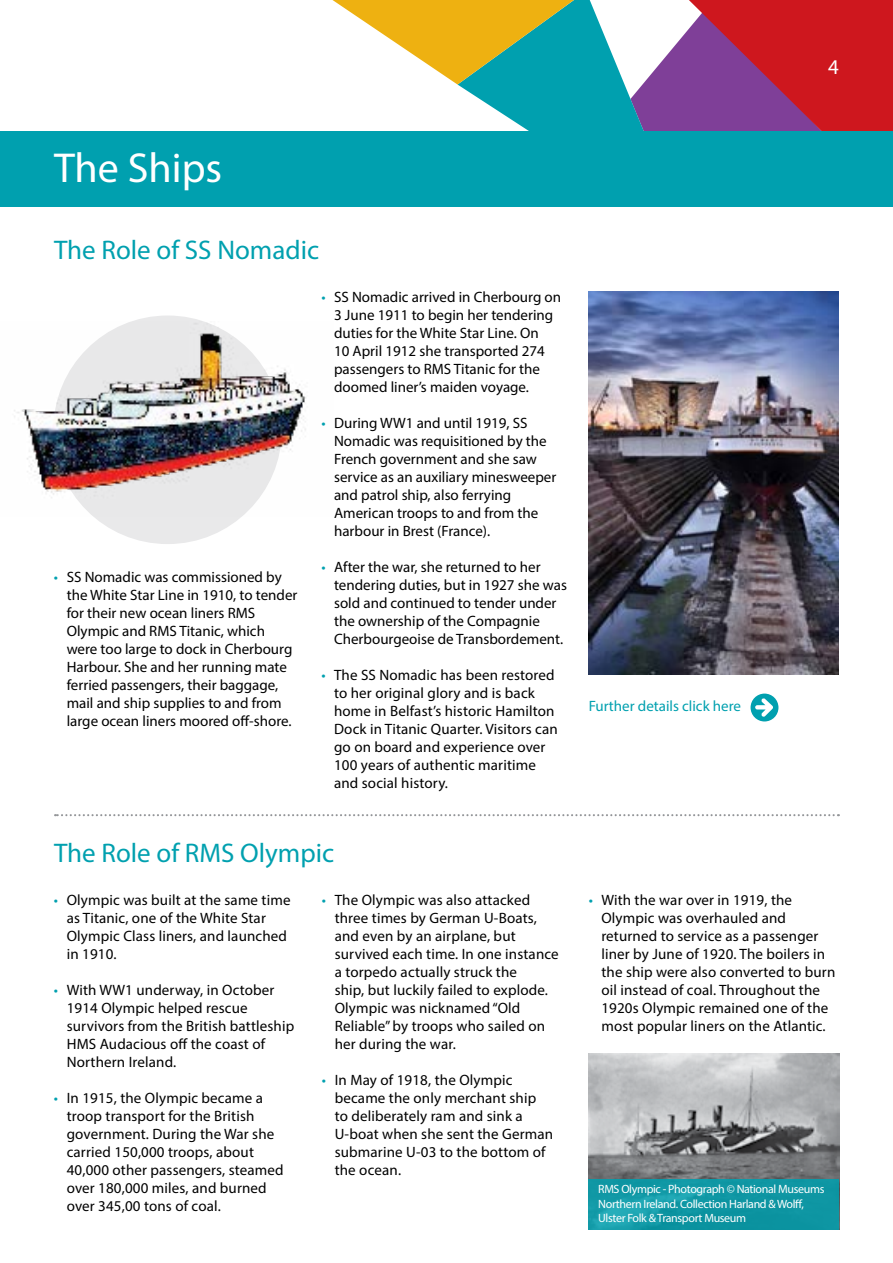
<style>
.page{position:relative;width:893px;height:1263px;background:#fff}
.page>*{position:absolute;margin:0;border:0;box-sizing:border-box;transform-origin:0 0}
.t1{font:42px "Myriad Pro";color:#fff}
.t2{font:27px "Myriad Pro";color:#00a0af}
.t3{font:21px "Myriad Pro";color:#fff}
.t4{font:15px/18px "Myriad Pro";letter-spacing:.01em;color:#000}
.t5{font:15px "Myriad Pro";color:#00a0af}
.t6{font:12px/14.4px "Myriad Pro";letter-spacing:-.03em;color:#fff}
.s1{color:#00a0af}
</style>
<div class="page">
<svg style="left:332px;top:0;width:561px;height:132px"></svg>
<div style="left:0;top:132px;width:893px;height:75px;background:#00a0af"></div>
<div style="left:53px;top:315px;width:229px;height:229px;background:#e9e9ea;border-radius:50%"></div>
<img style="left:14px;top:322px;width:292px;height:192px">
<img style="left:589px;top:291px;width:250px;height:383px">
<svg style="left:55px;top:814px;width:784px;height:2px"></svg>
<div style="left:751px;top:693px;width:27px;height:28px;background:#00a0af;border-radius:50%"></div>
<svg style="left:755px;top:698px;width:18px;height:19px"></svg>
<img style="left:588px;top:1054px;width:251px;height:125px">
<svg style="left:588px;top:1179px;width:251px;height:50px;background:#1098a5"></svg>
<h3 class="t3" style="left:828px;top:54px;width:12px">4</h3>
<h1 class="t1" style="left:54px;top:142px;width:170px">The Ships</h1>
<h2 class="t2" style="left:54px;top:233px;width:267px">The Role of SS Nomadic</h2>
<p class="t4" style="left:67px;top:567px;width:232px;text-indent:-13px"><span class="s1">•</span> SS Nomadic was commissioned by the White Star Line in 1910, to tender for their new ocean liners RMS Olympic and RMS Titanic, which were too large to dock in Cherbourg Harbour. She and her running mate ferried passengers, their baggage, mail and ship supplies to and from large ocean liners moored off-shore.</p>
<p class="t4" style="left:334px;top:288px;width:229px;text-indent:-13px"><span class="s1">•</span> SS Nomadic arrived in Cherbourg on 3 June 1911 to begin her tendering duties for the White Star Line. On<br>10 April 1912 she transported 274 passengers to RMS Titanic for the doomed liner’s maiden voyage.</p>
<p class="t4" style="left:334px;top:414px;width:224px;text-indent:-13px"><span class="s1">•</span> During WW1 and until 1919, SS<br>Nomadic was requisitioned by the<br>French government and she saw service as an auxiliary minesweeper and patrol ship, also ferrying<br>American troops to and from the harbour in Brest (France).</p>
<p class="t4" style="left:334px;top:558px;width:234px;text-indent:-13px"><span class="s1">•</span> After the war, she returned to her tendering duties, but in 1927 she was sold and continued to tender under the ownership of the Compagnie Cherbourgeoise de Transbordement.</p>
<p class="t4" style="left:334px;top:666px;width:225px;text-indent:-13px"><span class="s1">•</span> The SS Nomadic has been restored to her original glory and is back home in Belfast’s historic Hamilton<br>Dock in Titanic Quarter. Visitors can go on board and experience over<br>100 years of authentic maritime and social history.</p>
<h2 class="t2" style="left:54px;top:836px;width:282px">The Role of RMS Olympic</h2>
<p class="t4" style="left:67px;top:891px;width:225px;text-indent:-13px"><span class="s1">•</span> Olympic was built at the same time as Titanic, one of the White Star<br>Olympic Class liners, and launched in 1910.</p>
<p class="t4" style="left:67px;top:981px;width:229px;text-indent:-13px"><span class="s1">•</span> With WW1 underway, in October<br>1914 Olympic helped rescue survivors from the British battleship<br>HMS Audacious off the coast of<br>Northern Ireland.</p>
<p class="t4" style="left:67px;top:1089px;width:218px;text-indent:-13px"><span class="s1">•</span> In 1915, the Olympic became a troop transport for the British government. During the War she carried 150,000 troops, about<br>40,000 other passengers, steamed over 180,000 miles, and burned over 345,00 tons of coal.</p>
<p class="t4" style="left:335px;top:891px;width:226px;text-indent:-13px"><span class="s1">•</span> The Olympic was also attacked three times by German U-Boats, and even by an airplane, but survived each time. In one instance a torpedo actually struck the<br>ship, but luckily failed to explode.<br>Olympic was nicknamed “Old<br>Reliable” by troops who sailed on her during the war.</p>
<p class="t4" style="left:335px;top:1071px;width:220px;text-indent:-13px"><span class="s1">•</span> In May of 1918, the Olympic became the only merchant ship to deliberately ram and sink a<br>U-boat when she sent the German submarine U-03 to the bottom of the ocean.</p>
<p class="t5" style="left:589px;top:697px;width:154px">Further details click here</p>
<p class="t4" style="left:601px;top:891px;width:235px;text-indent:-13px"><span class="s1">•</span> With the war over in 1919, the Olympic was overhauled and returned to service as a passenger liner by June of 1920. The boilers in the ship were also converted to burn oil instead of coal. Throughout the 1920s Olympic remained one of the most popular liners on the Atlantic.</p>
<p class="t6" style="left:598px;top:1182px;width:228px">RMS Olympic - Photograph © National Museums<br>Northern Ireland. Collection Harland &amp; Wolff,<br>Ulster Folk &amp; Transport Museum</p>
</div>
